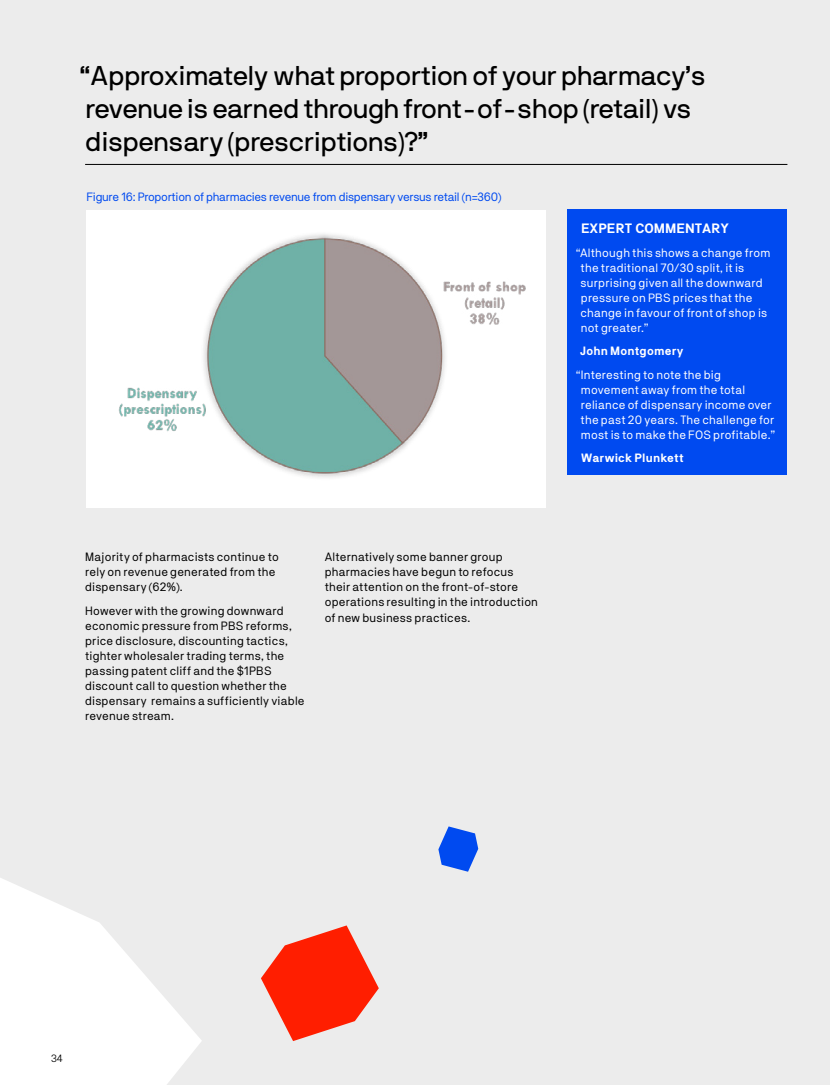
<style>
.page{position:relative;width:830px;height:1085px;background:#fff}
.page>*{position:absolute;margin:0;border:0;box-sizing:border-box;transform-origin:0 0}
.t1{font:27px/33px "NB International Pro";color:#000}
.t2{font:700 13.5px "NB Akademie Std";color:#fff}
.t3{font:12px/15px "NB Akademie Std";letter-spacing:.02em;color:#000}
.t4{font:12px/15px "NB Akademie Std";letter-spacing:.02em;color:#fff}
.t5{font:12px "NB Akademie Std";letter-spacing:-.025em;color:#004af0}
.t6{font:700 12px "NB Akademie Std";letter-spacing:.015em;color:#fff}
.t7{font:300 10.5px "NB International Pro";color:#000}
</style>
<div class="page">
<div style="left:0;top:0;width:829px;height:1084px;background:#ececec"></div>
<div style="left:86px;top:209px;width:460px;height:298px;background:#fff"></div>
<img style="left:119px;top:234px;width:407px;height:244px">
<div style="left:567px;top:209px;width:220px;height:266px;background:#004af0"></div>
<hr style="left:85px;top:164px;width:702px;height:1px;background:#000">
<svg style="left:438px;top:826px;width:40px;height:45px"></svg>
<svg style="left:0;top:878px;width:202px;height:206px;fill:#fff"></svg>
<svg style="left:261px;top:925px;width:117px;height:115px"></svg>
<h1 class="t1" style="left:80px;top:59px;width:626px">“Approximately what proportion of your pharmacy’s revenue is earned through front-of-shop (retail) vs dispensary (prescriptions)?”</h1>
<p class="t5" style="left:86px;top:190px;width:416px">Figure 16: Proportion of pharmacies revenue from dispensary versus retail (n=360)</p>
<p class="t3" style="left:85px;top:549px;width:195px">Majority of pharmacists continue to rely on revenue generated from the dispensary (62%).</p>
<p class="t3" style="left:85px;top:603px;width:221px">However with the growing downward economic pressure from PBS reforms, price disclosure, discounting tactics, tighter wholesaler trading terms, the passing patent cliff and the $1PBS discount call to question whether the dispensary remains a sufficiently viable revenue stream.</p>
<p class="t3" style="left:324px;top:549px;width:215px">Alternatively some banner group pharmacies have begun to refocus their attention on the front-of-store operations resulting in the introduction of new business practices.</p>
<p class="t2" style="left:580px;top:221px;width:149px">EXPERT COMMENTARY</p>
<p class="t4" style="left:580px;top:245px;width:191px;text-indent:-5px">“Although this shows a change from the traditional 70/30 split, it is surprising given all the downward pressure on PBS prices that the change in favour of front of shop is not greater.”</p>
<p class="t6" style="left:580px;top:344px;width:105px">John Montgomery</p>
<p class="t4" style="left:580px;top:367px;width:196px;text-indent:-5px">“Interesting to note the big movement away from the total reliance of dispensary income over the past 20 years. The challenge for most is to make the FOS profitable.”</p>
<p class="t6" style="left:581px;top:451px;width:104px">Warwick Plunkett</p>
<p class="t7" style="left:51px;top:1052px;width:13px">34</p>
</div>
